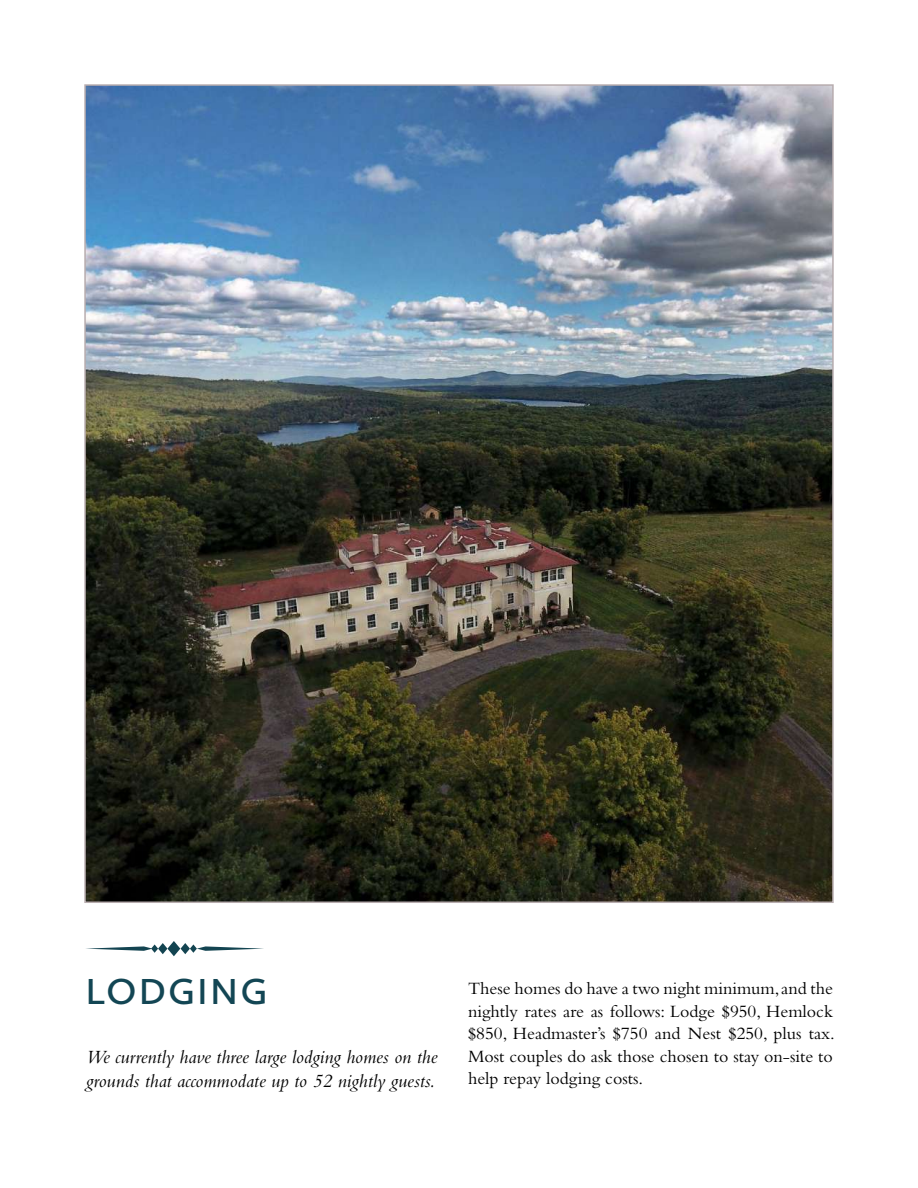
<style>
.page{position:relative;width:918px;height:1188px;background:#fff}
.page>*{position:absolute;margin:0;border:0;box-sizing:border-box;transform-origin:0 0}
.t1{font:600 37.5px "Calluna Sans";letter-spacing:.065em;color:#134654}
.t2{font:italic 19.5px/24px "Bembo Std";color:#000}
.t3{font:18px/22.5px "Bembo Std";color:#000;text-align:justify}
</style>
<div class="page">
<img style="left:87px;top:87px;width:744px;height:813px">
<svg style="left:86px;top:941px;width:178px;height:15px"></svg>
<h1 class="t1" style="left:85px;top:969px;width:183px">LODGING</h1>
<p class="t2" style="left:86px;top:1044px;width:353px">We currently have three large lodging homes on the grounds that accommodate up to 52 nightly guests.</p>
<p class="t3" style="left:468px;top:977px;width:368px">These homes do have a two night minimum, and the nightly rates are as follows: Lodge $950, Hemlock $850, Headmaster’s $750 and Nest $250, plus tax.<br>Most couples do ask those chosen to stay on-site to help repay lodging costs.</p>
</div>
